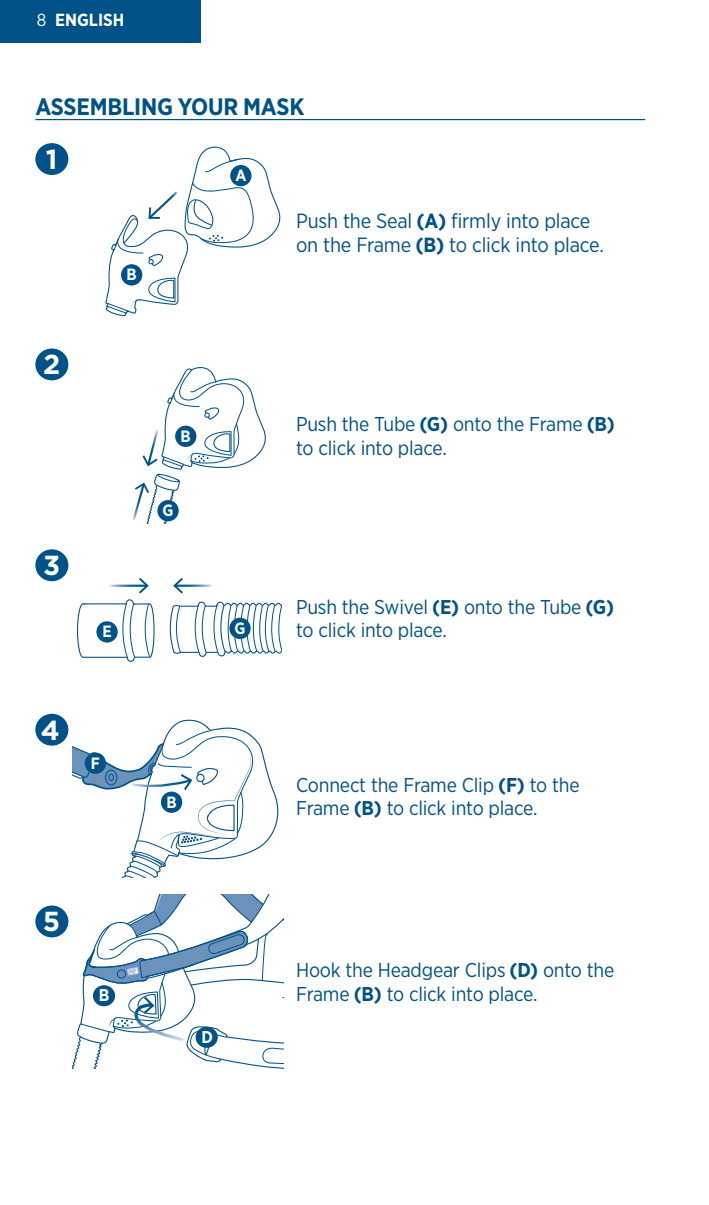
<style>
.page{position:relative;width:709px;height:1205px;background:#fff}
.page>*{position:absolute;margin:0;border:0;box-sizing:border-box;transform-origin:0 0}
.t1{font:700 27.5px "Gotham";color:#fff}
.t2{font:700 23.75px "Gotham Narrow";letter-spacing:-.01em;color:#005288}
.t3{font:20.5px/24.2px "Gotham Narrow";letter-spacing:-.01em;color:#005288}
.t4{font:20px/23.8px "Gotham Narrow";letter-spacing:-.01em;color:#005288}
.t5{font:700 17.5px "Gotham Narrow";color:#fff}
.t6{font:700 17px "Gotham Narrow";color:#fff}
.t7{font:700 16.25px "Gotham Narrow";color:#fff}
.s1{font-weight:400}
.s2{font-weight:700}
</style>
<div class="page">
<div style="left:0;top:0;width:201px;height:43px;background:#005288"></div>
<hr style="left:35px;top:119px;width:610px;height:1px;background:#005288">
<svg style="left:105px;top:146px;width:176px;height:171px"></svg>
<div style="left:230px;top:165px;width:21px;height:21px;background:#005288;border-radius:50%"></div>
<div style="left:121px;top:264px;width:21px;height:21px;background:#005288;border-radius:50%"></div>
<div style="left:35px;top:348px;width:33px;height:32px;background:#005288;border-radius:50%"></div>
<svg style="left:133px;top:367px;width:133px;height:156px"></svg>
<div style="left:157px;top:500px;width:22px;height:21px;background:#005288;border-radius:50%"></div>
<div style="left:175px;top:426px;width:21px;height:21px;background:#005288;border-radius:50%"></div>
<div style="left:35px;top:549px;width:33px;height:32px;background:#005288;border-radius:50%"></div>
<svg style="left:77px;top:578px;width:205px;height:84px"></svg>
<div style="left:229px;top:618px;width:22px;height:21px;background:#005288;border-radius:50%"></div>
<div style="left:35px;top:714px;width:33px;height:32px;background:#005288;border-radius:50%"></div>
<svg style="left:72px;top:719px;width:207px;height:158px"></svg>
<div style="left:85px;top:752px;width:21px;height:22px;background:#005288;border-radius:50%"></div>
<div style="left:161px;top:791px;width:21px;height:22px;background:#005288;border-radius:50%"></div>
<div style="left:35px;top:905px;width:33px;height:32px;background:#005288;border-radius:50%"></div>
<svg style="left:72px;top:894px;width:211px;height:174px"></svg>
<div style="left:93px;top:985px;width:22px;height:21px;background:#005288;border-radius:50%"></div>
<div style="left:196px;top:1027px;width:22px;height:21px;background:#005288;border-radius:50%"></div>
<div style="left:35px;top:143px;width:33px;height:32px;background:#005288;border-radius:50%"></div>
<p class="t5" style="left:37px;top:8px;width:71px"><span class="s1">8</span> English</p>
<p class="t2" style="left:35px;top:92px;width:270px">ASSEMBLING YOUR MASK</p>
<h1 class="t1" style="left:46px;top:141px;width:13px">1</h1>
<p class="t7" style="left:235px;top:165px;width:13px">A</p>
<h1 class="t1" style="left:43px;top:346px;width:19px">2</h1>
<h1 class="t1" style="left:43px;top:547px;width:19px">3</h1>
<h1 class="t1" style="left:41px;top:711px;width:20px">4</h1>
<p class="t7" style="left:127px;top:264px;width:12px">B</p>
<p class="t7" style="left:181px;top:426px;width:12px">B</p>
<p class="t7" style="left:162px;top:500px;width:12px">G</p>
<p class="t7" style="left:102px;top:621px;width:11px">E</p>
<p class="t7" style="left:234px;top:618px;width:12px">G</p>
<p class="t7" style="left:91px;top:752px;width:11px">F</p>
<p class="t7" style="left:166px;top:791px;width:12px">B</p>
<h1 class="t1" style="left:43px;top:903px;width:19px">5</h1>
<p class="t6" style="left:99px;top:984px;width:12px">B</p>
<p class="t6" style="left:201px;top:1026px;width:13px">D</p>
<p class="t3" style="left:296px;top:208px;width:309px">Push the Seal <span class="s2">(A)</span> firmly into place on the Frame <span class="s2">(B)</span> to click into place.</p>
<p class="t4" style="left:296px;top:411px;width:320px">Push the Tube <span class="s2">(G)</span> onto the Frame <span class="s2">(B) </span>to click into place.</p>
<p class="t4" style="left:296px;top:594px;width:319px">Push the Swivel <span class="s2">(E)</span> onto the Tube <span class="s2">(G) </span>to click into place.</p>
<p class="t4" style="left:296px;top:772px;width:285px">Connect the Frame Clip <span class="s2">(F)</span> to the<br>Frame <span class="s2">(B)</span> to click into place.</p>
<p class="t4" style="left:296px;top:958px;width:320px">Hook the Headgear Clips <span class="s2">(D)</span> onto the<br>Frame <span class="s2">(B)</span> to click into place.</p>
</div>
